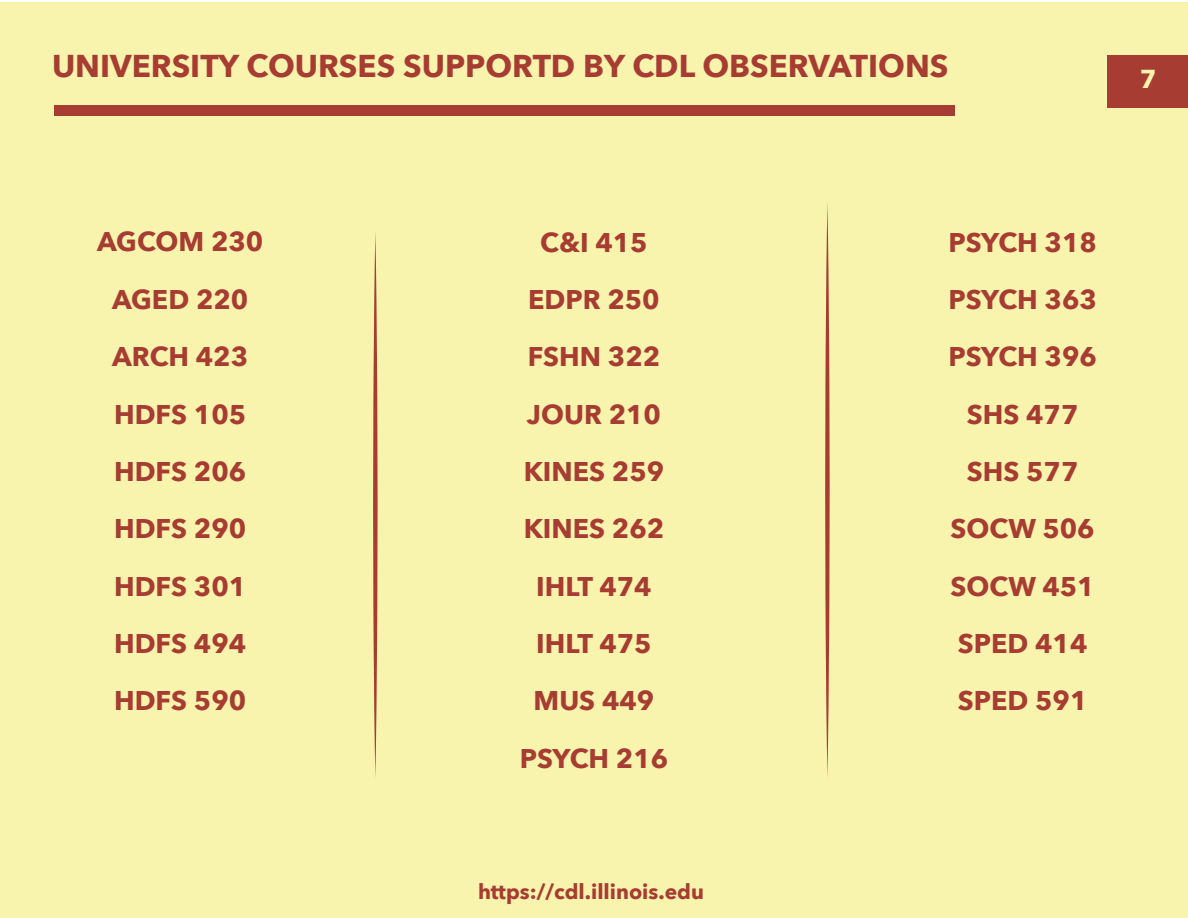
<style>
.page{position:relative;width:1188px;height:918px;background:#fff}
.page>*{position:absolute;margin:0;border:0;box-sizing:border-box;transform-origin:0 0}
.t1{font:700 31.5px "Avenir Next";color:#a73c32}
.t2{font:700 27px/57.3px "Avenir Next";color:#a73c32;text-align:center}
.t3{font:700 25.95px "Avenir Next";color:#f8f3ad}
.t4{font:700 21px "Avenir Next";color:#a73c32}
</style>
<div class="page">
<div style="left:0;top:3px;width:1188px;height:915px;background:#f8f3ad"></div>
<div style="left:1108px;top:55px;width:80px;height:53px;background:#a73c32"></div>
<div style="left:54px;top:105px;width:900px;height:11px;background:#a73c32"></div>
<svg style="left:373px;top:232px;width:5px;height:545px"></svg>
<svg style="left:825px;top:203px;width:5px;height:574px"></svg>
<p class="t1" style="left:52px;top:39px;width:898px">UNIVERSITY COURSES SUPPORTD BY CDL OBSERVATIONS</p>
<p class="t3" style="left:1140px;top:57px;width:18px">7</p>
<p class="t2" style="left:97px;top:213px;width:168px">AGCOM 230<br>AGED 220<br>ARCH 423<br>HDFS 105<br>HDFS 206<br>HDFS 290<br>HDFS 301<br>HDFS 494<br>HDFS 590</p>
<p class="t2" style="left:520px;top:213px;width:150px">C&amp;I 415<br>EDPR 250<br>FSHN 322<br>JOUR 210<br>KINES 259<br>KINES 262<br>IHLT 474<br>IHLT 475<br>MUS 449<br>PSYCH 216</p>
<p class="t2" style="left:948px;top:213px;width:150px">PSYCH 318<br>PSYCH 363<br>PSYCH 396<br>SHS 477<br>SHS 577<br>SOCW 506<br>SOCW 451<br>SPED 414<br>SPED 591</p>
<p class="t4" style="left:478px;top:874px;width:227px">https://cdl.illinois.edu</p>
</div>
